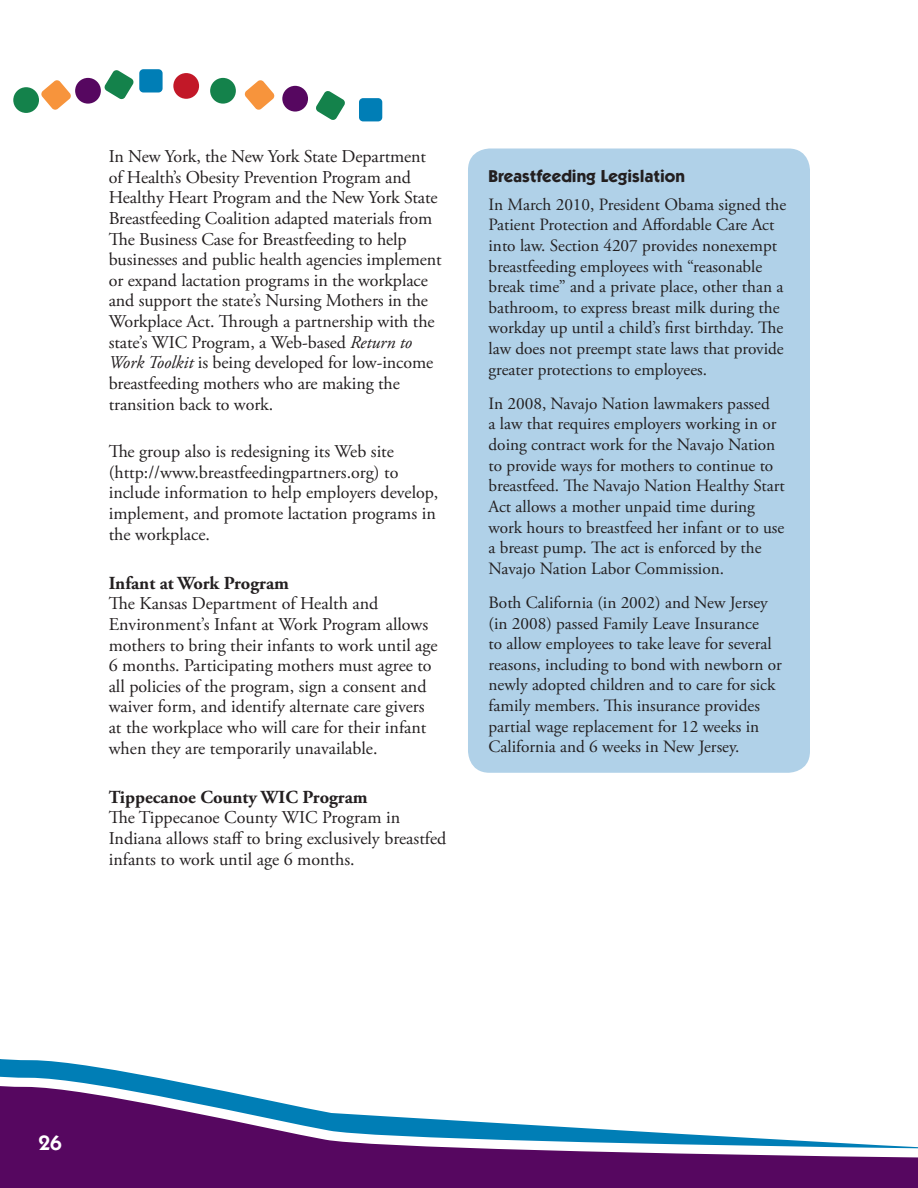
<style>
.page{position:relative;width:918px;height:1188px;background:#fff}
.page>*{position:absolute;margin:0;border:0;box-sizing:border-box;transform-origin:0 0}
.t1{font:600 21px "ITC Kabel Std";color:#fff}
.Resource_heading{font:700 18.3px "Adobe Garamond Pro";color:#231f20}
.t2{font:18px/20.7px "Adobe Garamond Pro";color:#231f20}
.t3{font:17.25px/20.7px "Adobe Garamond Pro";color:#231f20}
.Heading_4{font:700 17.25px "ITC Kabel Std";color:#231f20}
.s1{font-style:italic}
</style>
<div class="page">
<div style="left:359px;top:98px;width:23px;height:23px;background:#007eb6;border-radius:4px"></div>
<svg style="left:244px;top:80px;width:31px;height:30px"></svg>
<svg style="left:316px;top:91px;width:29px;height:29px"></svg>
<div style="left:210px;top:78px;width:26px;height:26px;background:#14824b;border-radius:50%"></div>
<div style="left:282px;top:86px;width:26px;height:26px;background:#560760;border-radius:50%"></div>
<div style="left:139px;top:69px;width:24px;height:24px;background:#007eb6;border-radius:4px"></div>
<svg style="left:41px;top:80px;width:30px;height:30px"></svg>
<svg style="left:104px;top:70px;width:30px;height:30px"></svg>
<div style="left:13px;top:87px;width:26px;height:26px;background:#14824b;border-radius:50%"></div>
<div style="left:75px;top:78px;width:26px;height:26px;background:#560760;border-radius:50%"></div>
<div style="left:173px;top:73px;width:26px;height:26px;background:#c21828;border-radius:50%"></div>
<div style="left:0;top:1149px;width:918px;height:39px;background:#560760"></div>
<svg style="left:0;top:1059px;width:918px;height:90px"></svg>
<div style="left:468px;top:148px;width:342px;height:625px;background:#b0d1e8;border-radius:22px"></div>
<p class="t2" style="left:109px;top:147px;width:334px">In New York, the New York State Department of Health’s Obesity Prevention Program and Healthy Heart Program and the New York State Breastfeeding Coalition adapted materials from The Business Case for Breastfeeding to help businesses and public health agencies implement or expand lactation programs in the workplace and support the state’s Nursing Mothers in the Workplace Act. Through a partnership with the state’s WIC Program, a Web-based <span class="s1">Return to Work Toolkit</span> is being developed for low-income breastfeeding mothers who are making the transition back to work.</p>
<p class="t2" style="left:109px;top:442px;width:331px">The group also is redesigning its Web site (http://www.breastfeedingpartners.org) to include information to help employers develop, implement, and promote lactation programs in the workplace.</p>
<p class="Resource_heading" style="left:109px;top:572px;width:182px">Infant at Work Program</p>
<p class="t2" style="left:109px;top:594px;width:331px">The Kansas Department of Health and Environment’s Infant at Work Program allows mothers to bring their infants to work until age 6 months. Participating mothers must agree to all policies of the program, sign a consent and waiver form, and identify alternate care givers at the workplace who will care for their infant when they are temporarily unavailable.</p>
<p class="Resource_heading" style="left:109px;top:786px;width:261px">Tippecanoe County WIC Program</p>
<p class="t2" style="left:109px;top:808px;width:339px">The Tippecanoe County WIC Program in<br>Indiana allows staff to bring exclusively breastfed infants to work until age 6 months.</p>
<p class="Heading_4" style="left:489px;top:165px;width:198px">Breastfeeding Legislation</p>
<p class="t3" style="left:489px;top:194px;width:299px">In March 2010, President Obama signed the Patient Protection and Affordable Care Act into law. Section 4207 provides nonexempt breastfeeding employees with “reasonable break time” and a private place, other than a bathroom, to express breast milk during the workday up until a child’s first birthday. The law does not preempt state laws that provide greater protections to employees.</p>
<p class="t3" style="left:489px;top:394px;width:298px">In 2008, Navajo Nation lawmakers passed<br>a law that requires employers working in or doing contract work for the Navajo Nation to provide ways for mothers to continue to breastfeed. The Navajo Nation Healthy Start Act allows a mother unpaid time during work hours to breastfeed her infant or to use a breast pump. The act is enforced by the Navajo Nation Labor Commission.</p>
<p class="t3" style="left:489px;top:593px;width:295px">Both California (in 2002) and New Jersey (in 2008) passed Family Leave Insurance<br>to allow employees to take leave for several reasons, including to bond with newborn or newly adopted children and to care for sick family members. This insurance provides partial wage replacement for 12 weeks in California and 6 weeks in New Jersey.</p>
<p class="t1" style="left:39px;top:1130px;width:25px">26</p>
</div>
